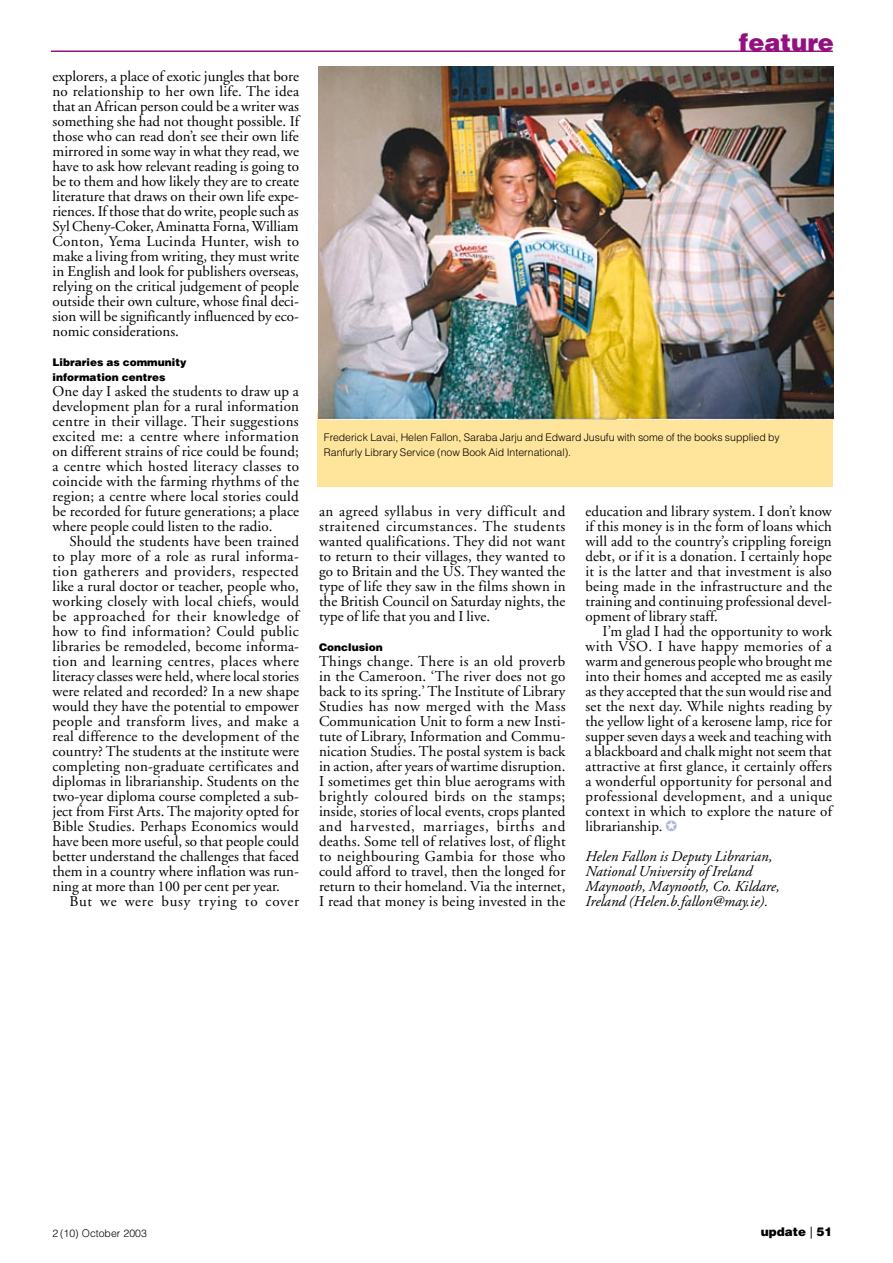
<style>
.page{position:relative;width:893px;height:1263px;background:#fff}
.page>*{position:absolute;margin:0;border:0;box-sizing:border-box;transform-origin:0 0}
.Page_navi{font:900 24px "Helvetica";color:#93117e}
.Text_Justified_Inden{font:15px/15px "Adobe Garamond";letter-spacing:.005em;color:#000;text-align:justify}
.Text_Justified_Even{font:15px/15px "Adobe Garamond";letter-spacing:.005em;color:#000;text-align:justify}
.Text_Italic{font:italic 15px/15px "Adobe Garamond";letter-spacing:.005em;color:#000}
.Text_Justified_Inden-2{font:15px "Adobe Garamond";letter-spacing:.05em;color:#000}
.t1{font:900 12px "Helvetica";color:#000}
.Picture_Caption{font:300 10.5px/15px "Helvetica";color:#000}
.Text_Bold_R_L{font:900 10.5px/15px "Helvetica";letter-spacing:.005em;color:#000}
.s1{font-weight:400}
</style>
<div class="page">
<hr style="left:51px;top:51px;width:782px;height:1px;background:#93117e">
<div style="left:317px;top:411px;width:516px;height:75px;background:#ffe49b"></div>
<img style="left:319px;top:66px;width:514px;height:354px">
<p class="Text_Justified_Inden" style="left:53px;top:69px;width:248px">explorers, a place of exotic jungles that bore no relationship to her own life. The idea that an African person could be a writer was something she had not thought possible. If those who can read don’t see their own life mirrored in some way in what they read, we have to ask how relevant reading is going to be to them and how likely they are to create literature that draws on their own life expe&shy;riences. If those that do write, people such as Syl Cheny-Coker, Aminatta Forna, William Conton, Yema Lucinda Hunter, wish to make a living from writing, they must write in English and look for publishers overseas, relying on the critical judgement of people outside their own culture, whose final deci&shy;sion will be significantly influenced by eco&shy;nomic considerations.</p>
<p class="Text_Bold_R_L" style="left:53px;top:355px;width:136px">Libraries as community information centres</p>
<p class="Text_Justified_Even" style="left:53px;top:384px;width:248px">One day I asked the students to draw up a development plan for a rural information centre in their village. Their suggestions excited me: a centre where information on different strains of rice could be found; a centre which hosted literacy classes to coincide with the farming rhythms of the region; a centre where local stories could be recorded for future generations; a place where people could listen to the radio.</p>
<p class="Text_Justified_Inden" style="left:53px;top:534px;width:248px;text-indent:17px">Should the students have been trained to play more of a role as rural informa&shy;tion gatherers and providers, respected like a rural doctor or teacher, people who, working closely with local chiefs, would be approached for their knowledge of how to find information? Could public libraries be remodeled, become informa&shy;tion and learning centres, places where literacy classes were held, where local stories were related and recorded? In a new shape would they have the potential to empower people and transform lives, and make a real difference to the development of the country? The students at the institute were completing non-graduate certificates and diplomas in librarianship. Students on the two-year diploma course completed a sub&shy;ject from First Arts. The majority opted for Bible Studies. Perhaps Economics would have been more useful, so that people could better understand the challenges that faced them in a country where inflation was run&shy;ning at more than 100 per cent per year.</p>
<p class="Text_Justified_Inden-2" style="left:70px;top:893px;width:231px">But we were busy trying to cover</p>
<p class="Page_navi" style="left:739px;top:27px;width:96px">feature</p>
<p class="Picture_Caption" style="left:324px;top:430px;width:457px">Frederick Lavai, Helen Fallon, Saraba Jarju and Edward Jusufu with some of the books supplied by<br>Ranfurly Library Service (now Book Aid International).</p>
<p class="Text_Justified_Inden" style="left:319px;top:504px;width:248px">an agreed syllabus in very difficult and straitened circumstances. The students wanted qualifications. They did not want to return to their villages, they wanted to go to Britain and the US. They wanted the type of life they saw in the films shown in the British Council on Saturday nights, the type of life that you and I live.</p>
<p class="Text_Bold_R_L" style="left:319px;top:640px;width:65px">Conclusion</p>
<p class="Text_Justified_Even" style="left:319px;top:654px;width:248px">Things change. There is an old proverb in the Cameroon. ‘The river does not go back to its spring.’ The Institute of Library Studies has now merged with the Mass Communication Unit to form a new Insti&shy;tute of Library, Information and Commu&shy;nication Studies. The postal system is back in action, after years of wartime disruption.<br>I sometimes get thin blue aerograms with brightly coloured birds on the stamps; inside, stories of local events, crops planted and harvested, marriages, births and deaths. Some tell of relatives lost, of flight to neighbouring Gambia for those who could afford to travel, then the longed for return to their homeland. Via the internet, I read that money is being invested in the</p>
<p class="Text_Justified_Even" style="left:585px;top:504px;width:248px">education and library system. I don’t know if this money is in the form of loans which will add to the country’s crippling foreign debt, or if it is a donation. I certainly hope it is the latter and that investment is also being made in the infrastructure and the training and continuing professional devel&shy;opment of library staff.</p>
<p class="Text_Justified_Inden" style="left:585px;top:624px;width:248px;text-indent:17px">I’m glad I had the opportunity to work with VSO. I have happy memories of a warm and generous people who brought me into their homes and accepted me as easily as they accepted that the sun would rise and set the next day. While nights reading by the yellow light of a kerosene lamp, rice for supper seven days a week and teaching with a blackboard and chalk might not seem that attractive at first glance, it certainly offers a wonderful opportunity for personal and professional development, and a unique context in which to explore the nature of librarianship.</p>
<p class="Text_Italic" style="left:585px;top:850px;width:196px">Helen Fallon is Deputy Librarian, National University of Ireland Maynooth, Maynooth, Co. Kildare, Ireland (Helen.b.fallon@may.ie).</p>
<p class="Picture_Caption" style="left:53px;top:1225px;width:96px">2 (10) October 2003</p>
<p class="t1" style="left:761px;top:1224px;width:73px">update <span class="s1">|</span> 51</p>
</div>
